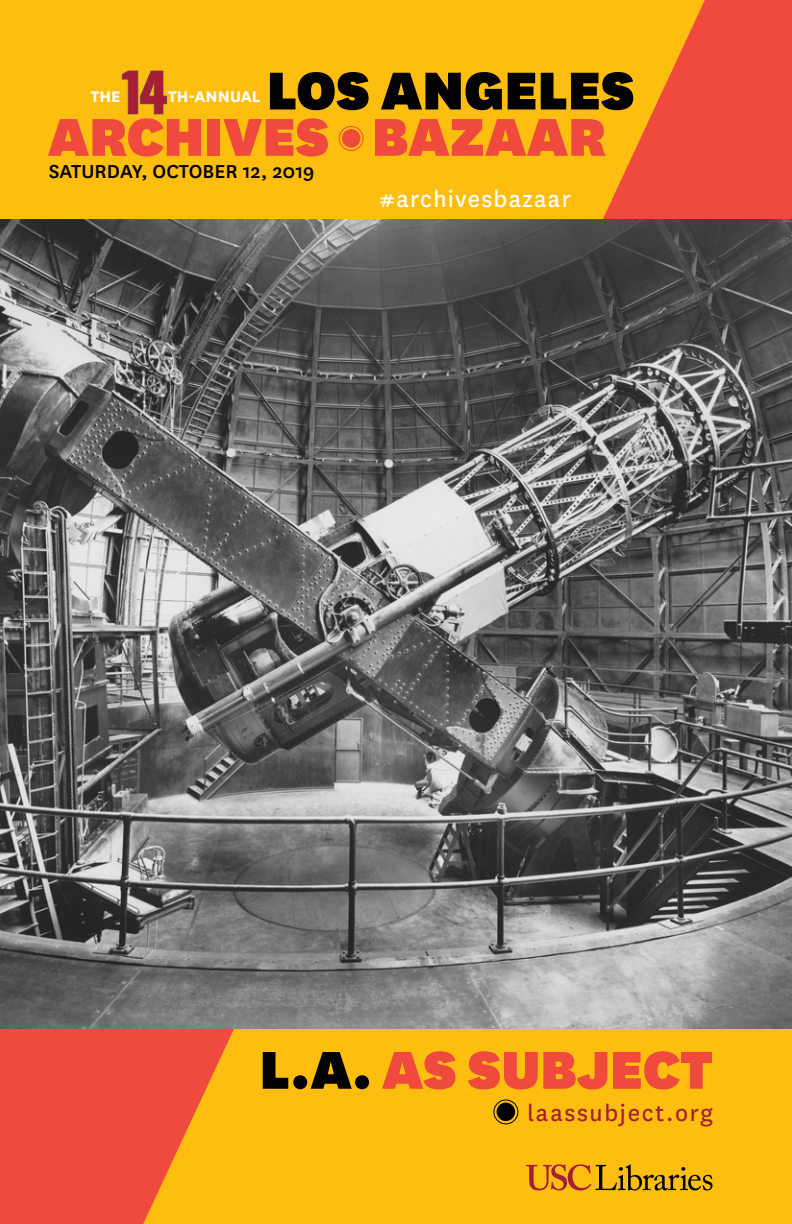
<style>
.page{position:relative;width:792px;height:1224px;background:#febe10}
.page>*{position:absolute;margin:0;border:0;box-sizing:border-box;transform-origin:0 0}
.t1{font:700 condensed 65px "Folio EF";color:#a41f35;scale:1.05 1}
.t2{font:900 62.4px "National";color:#f0493e}
.t3{font:900 62.4px "National";color:#000}
.t4{font:26px "National";letter-spacing:.05em;color:#fff}
.t5{font:26px "National";letter-spacing:.065em;color:#a41f35}
.t6{font:500 22px "National";color:#000}
.t7{font:700 18px "National";color:#fff}
.s1{color:#000}
</style>
<div class="page">
<svg style="left:603px;top:0;width:189px;height:219px;fill:#f0493e"></svg>
<svg style="left:0;top:1029px;width:231px;height:195px;fill:#f0493e"></svg>
<svg style="left:121px;top:70px;width:47px;height:45px"></svg>
<img style="left:0;top:219px;width:792px;height:810px">
<div style="left:497px;top:1103px;width:18px;height:18px;background:#000;border-radius:50%"></div>
<div style="left:494px;top:1100px;width:24px;height:24px;border:1px solid #000;border-radius:50%"></div>
<p class="t1" style="left:118px;top:58px;width:49px">14</p>
<p class="t3" style="left:267px;top:47px;width:369px">LOS ANGELES</p>
<p class="t2" style="left:48px;top:93px;width:560px">ARCHIVES BAZAAR</p>
<p class="t7" style="left:91px;top:83px;width:31px">THE</p>
<p class="t7" style="left:168px;top:83px;width:94px">TH-ANNUAL</p>
<p class="t6" style="left:49px;top:156px;width:267px">SATURDAY, OCTOBER 12, 2019</p>
<p class="t4" style="left:379px;top:181px;width:193px">#archivesbazaar</p>
<p class="t2" style="left:260px;top:1026px;width:455px"><span class="s1">L.A.</span> AS SUBJECT</p>
<p class="t5" style="left:528px;top:1096px;width:187px">laassubject.org</p>
</div>
